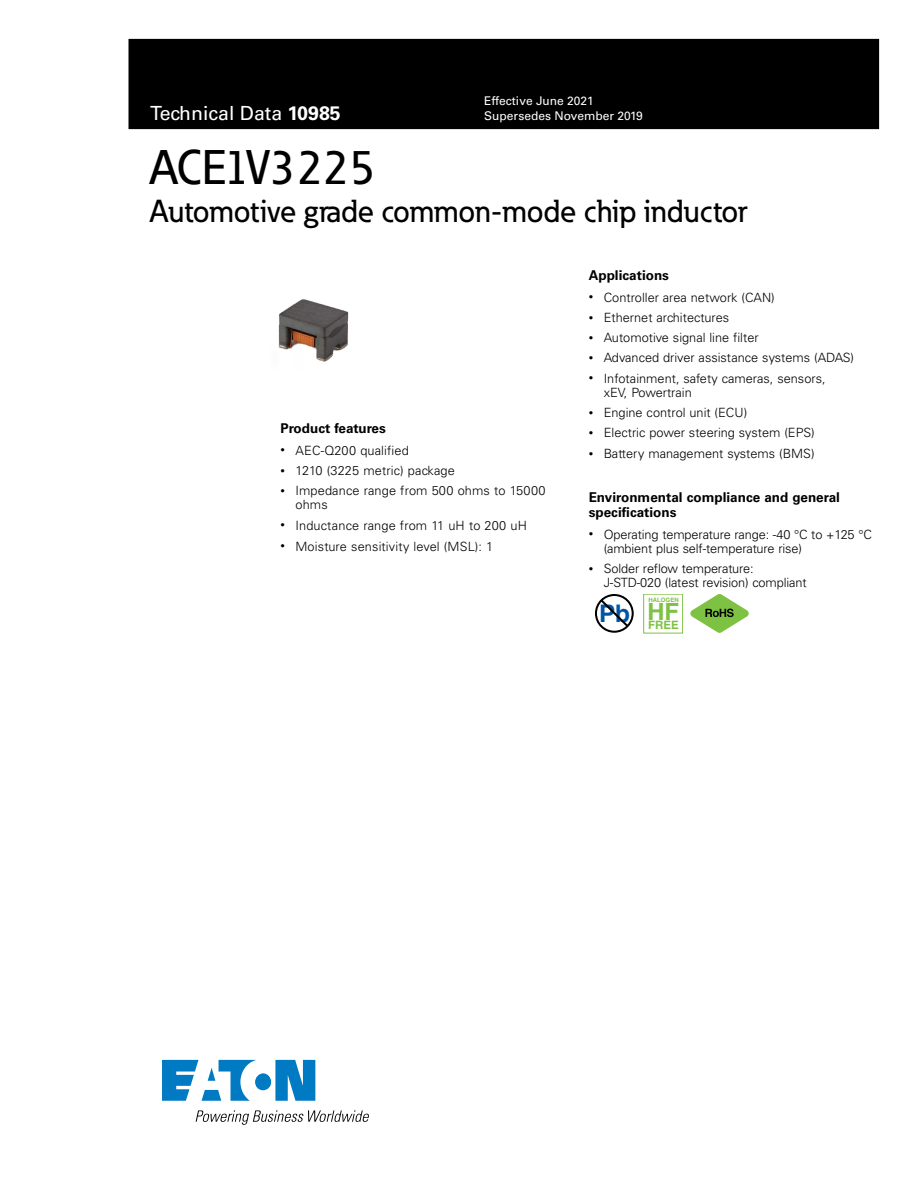
<style>
.page{position:relative;width:918px;height:1188px;background:#fff}
.page>*{position:absolute;margin:0;border:0;box-sizing:border-box;transform-origin:0 0}
._00_Product{font:500 48px "Eaton";letter-spacing:-.005em;color:#000}
._00_Product-2{font:500 31.5px "Eaton";color:#000}
.t1{font:700 24.3px "Helvetica";color:#0054a6}
.t2{font:700 23.7px "Helvetica";color:#7dc242}
.t3{font:19.5px "Univers LT Std";color:#fff}
._01_Head2{font:700 13.5px/15px "Univers LT Std";color:#000}
.t4{font:300 12.75px/14.2px "Univers LT Std";color:#000}
.t5{font:12px/15px "Univers LT Std";color:#fff}
.t6{font:700 11.55px "Helvetica";color:#7dc242}
.t7{font:700 6px "Helvetica";color:#7dc242}
.s1{font-weight:700}
.s2{font-family:"Univers";font-size:9px}
</style>
<div class="page">
<div style="left:129px;top:39px;width:750px;height:90px;background:#000"></div>
<svg style="left:162px;top:1060px;width:153px;height:41px"></svg>
<svg style="left:196px;top:1110px;width:173px;height:15px"></svg>
<svg style="left:595px;top:594px;width:39px;height:39px"></svg>
<svg style="left:690px;top:594px;width:59px;height:39px"></svg>
<img style="left:278px;top:299px;width:71px;height:63px">
<h3 class="t3" style="left:150px;top:102px;width:192px">Technical Data <span class="s1">10985</span></h3>
<p class="t5" style="left:484px;top:93px;width:160px">Effective June 2021<br>Supersedes November 2019</p>
<p class="_00_Product" style="left:150px;top:138px;width:227px">ACE1V3225</p>
<p class="_00_Product-2" style="left:150px;top:191px;width:599px">Automotive grade common-mode chip inductor</p>
<p class="_01_Head2" style="left:280px;top:421px;width:107px">Product features</p>
<p class="t4" style="left:280px;top:443px;width:130px"><span class="s2">•</span> AEC-Q200 qualified</p>
<p class="t4" style="left:280px;top:463px;width:176px"><span class="s2">•</span> 1210 (3225 metric) package</p>
<p class="t4" style="left:296px;top:483px;width:252px;text-indent:-15px"><span class="s2">•</span> Impedance range from 500 ohms to 15000 ohms</p>
<p class="t4" style="left:280px;top:518px;width:248px"><span class="s2">•</span> Inductance range from 11 uH to 200 uH</p>
<p class="t4" style="left:280px;top:539px;width:214px"><span class="s2">•</span> Moisture sensitivity level (MSL): 1</p>
<p class="_01_Head2" style="left:589px;top:268px;width:82px">Applications</p>
<p class="t4" style="left:589px;top:290px;width:188px"><span class="s2">•</span> Controller area network (CAN)</p>
<p class="t4" style="left:589px;top:310px;width:142px"><span class="s2">•</span> Ethernet architectures</p>
<p class="t4" style="left:589px;top:330px;width:171px"><span class="s2">•</span> Automotive signal line filter</p>
<p class="t4" style="left:589px;top:351px;width:267px"><span class="s2">•</span> Advanced driver assistance systems (ADAS)</p>
<p class="t4" style="left:604px;top:371px;width:223px;text-indent:-15px"><span class="s2">•</span> Infotainment, safety cameras, sensors, xEV, Powertrain</p>
<p class="t4" style="left:589px;top:405px;width:160px"><span class="s2">•</span> Engine control unit (ECU)</p>
<p class="t4" style="left:589px;top:426px;width:228px"><span class="s2">•</span> Electric power steering system (EPS)</p>
<p class="t4" style="left:589px;top:447px;width:227px"><span class="s2">•</span> Battery management systems (BMS)</p>
<p class="_01_Head2" style="left:589px;top:490px;width:253px">Environmental compliance and general specifications</p>
<p class="t4" style="left:604px;top:527px;width:270px;text-indent:-15px"><span class="s2">•</span> Operating temperature range: -40 °C to +125 °C (ambient plus self-temperature rise)</p>
<p class="t4" style="left:604px;top:561px;width:204px;text-indent:-15px"><span class="s2">•</span> Solder reflow temperature:<br>J-STD-020 (latest revision) compliant</p>
<p class="t1" style="left:599px;top:598px;width:33px">Pb</p>
<p class="t7" style="left:649px;top:597px;width:32px">HALOGEN</p>
<p class="t2" style="left:647px;top:597px;width:33px">HF</p>
<p class="t6" style="left:648px;top:618px;width:32px">FREE</p>
</div>
